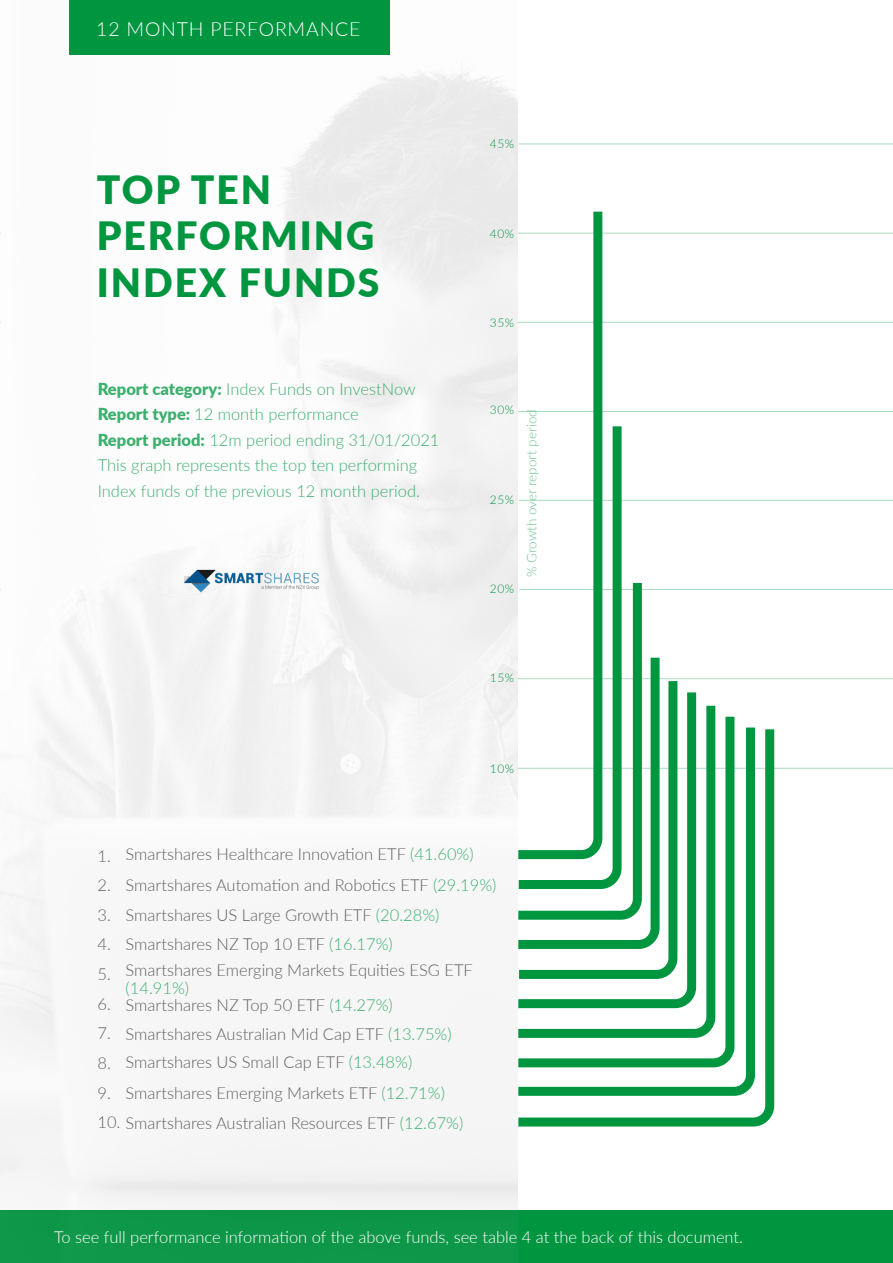
<style>
.page{position:relative;width:893px;height:1263px;background:#fff}
.page>*{position:absolute;margin:0;border:0;box-sizing:border-box;transform-origin:0 0}
.t1{font:900 39px "Lato";letter-spacing:.05em;color:#009640}
.t2{font:300 19.5px "Lato";letter-spacing:.04em;color:#fff}
.t3{font:300 16.5px/18px "Lato";color:#616164}
.t4{font:300 16.5px/25.5px "Lato";color:#3daf6e}
.t5{font:300 16.5px "Lato";color:#fff}
.t6{font:300 13.5px "Lato";color:#3daf6e}
.t7{font:300 12px "Lato";letter-spacing:.05em;color:#009640}
.s1{font-weight:900}
.s2{color:#3daf6e}
</style>
<div class="page">
<div style="left:0;top:1210px;width:893px;height:53px;background:#009640"></div>
<hr style="left:518px;top:233px;width:375px;height:1px;background:#abdcc0">
<hr style="left:518px;top:322px;width:375px;height:1px;background:#abdcc0">
<hr style="left:518px;top:411px;width:375px;height:1px;background:#abdcc0">
<hr style="left:519px;top:500px;width:374px;height:1px;background:#abdcc0">
<hr style="left:519px;top:589px;width:374px;height:1px;background:#abdcc0">
<hr style="left:518px;top:768px;width:375px;height:1px;background:#abdcc0">
<hr style="left:518px;top:678px;width:375px;height:1px;background:#abdcc0">
<hr style="left:519px;top:144px;width:374px;height:1px;background:#abdcc0">
<img style="left:0;top:54px;width:518px;height:1209px">
<svg style="left:509px;top:729px;width:270px;height:402px"></svg>
<svg style="left:509px;top:727px;width:250px;height:373px"></svg>
<svg style="left:509px;top:716px;width:230px;height:356px"></svg>
<svg style="left:509px;top:705px;width:211px;height:337px"></svg>
<svg style="left:509px;top:692px;width:192px;height:321px"></svg>
<svg style="left:510px;top:678px;width:172px;height:305px"></svg>
<svg style="left:509px;top:657px;width:155px;height:296px"></svg>
<svg style="left:509px;top:583px;width:137px;height:341px"></svg>
<svg style="left:510px;top:426px;width:116px;height:467px"></svg>
<svg style="left:509px;top:203px;width:98px;height:661px"></svg>
<img style="left:185px;top:550px;width:149px;height:61px">
<div style="left:69px;top:0;width:321px;height:54px;background:#009640"></div>
<p class="t2" style="left:96px;top:15px;width:266px">12 MONTH PERFORMANCE</p>
<p class="t1" style="left:97px;top:160px;width:176px">TOP TEN</p>
<p class="t1" style="left:97px;top:207px;width:279px">PERFORMING</p>
<p class="t1" style="left:97px;top:253px;width:284px">INDEX FUNDS</p>
<p class="t4" style="left:98px;top:375px;width:320px"><span class="s1">Report category:</span> Index Funds on InvestNow</p>
<p class="t4" style="left:98px;top:401px;width:263px"><span class="s1">Report type:</span> 12 month performance</p>
<p class="t4" style="left:98px;top:426px;width:343px"><span class="s1">Report period:</span> 12m period ending 31/01/2021</p>
<p class="t4" style="left:98px;top:452px;width:324px">This graph represents the top ten performing<br>Index funds of the previous 12 month period.</p>
<p class="t7" style="left:490px;top:136px;width:26px">45%</p>
<p class="t7" style="left:490px;top:225px;width:26px">40%</p>
<p class="t7" style="left:490px;top:314px;width:26px">35%</p>
<p class="t7" style="left:490px;top:402px;width:26px">30%</p>
<p class="t7" style="left:490px;top:492px;width:26px">25%</p>
<p class="t7" style="left:490px;top:580px;width:26px">20%</p>
<p class="t6" style="left:522px;top:577px;width:169px;rotate:-90deg">% Growth over report period</p>
<p class="t7" style="left:490px;top:669px;width:26px">15%</p>
<p class="t7" style="left:490px;top:760px;width:26px">10%</p>
<p class="t3" style="left:126px;top:844px;width:350px">Smartshares Healthcare Innovation ETF <span class="s2">(41.60%)</span></p>
<p class="t3" style="left:126px;top:875px;width:372px">Smartshares Automation and Robotics ETF <span class="s2">(29.19%)</span></p>
<p class="t3" style="left:126px;top:905px;width:315px">Smartshares US Large Growth ETF <span class="s2">(20.28%)</span></p>
<p class="t3" style="left:126px;top:934px;width:269px">Smartshares NZ Top 10 ETF <span class="s2">(16.17%)</span></p>
<p class="t3" style="left:126px;top:960px;width:349px">Smartshares Emerging Markets Equities ESG ETF <span class="s2">(14.91%)</span></p>
<p class="t3" style="left:126px;top:996px;width:269px">Smartshares NZ Top 50 ETF <span class="s2">(14.27%)</span></p>
<p class="t3" style="left:126px;top:1024px;width:328px">Smartshares Australian Mid Cap ETF <span class="s2">(13.75%)</span></p>
<p class="t3" style="left:126px;top:1053px;width:288px">Smartshares US Small Cap ETF <span class="s2">(13.48%)</span></p>
<p class="t3" style="left:126px;top:1083px;width:321px">Smartshares Emerging Markets ETF <span class="s2">(12.71%)</span></p>
<p class="t3" style="left:98px;top:846px;width:15px">1.</p>
<p class="t3" style="left:98px;top:876px;width:15px">2.</p>
<p class="t3" style="left:98px;top:905px;width:15px">3.</p>
<p class="t3" style="left:98px;top:935px;width:15px">4.</p>
<p class="t3" style="left:98px;top:964px;width:15px">5.</p>
<p class="t3" style="left:98px;top:994px;width:15px">6.</p>
<p class="t3" style="left:98px;top:1024px;width:15px">7.</p>
<p class="t3" style="left:98px;top:1053px;width:15px">8.</p>
<p class="t3" style="left:98px;top:1083px;width:15px">9.</p>
<p class="t3" style="left:98px;top:1113px;width:367px">10. Smartshares Australian Resources ETF <span class="s2">(12.67%)</span></p>
<p class="t5" style="left:54px;top:1225px;width:691px">To see full performance information of the above funds, see table 4 at the back of this document.</p>
</div>
